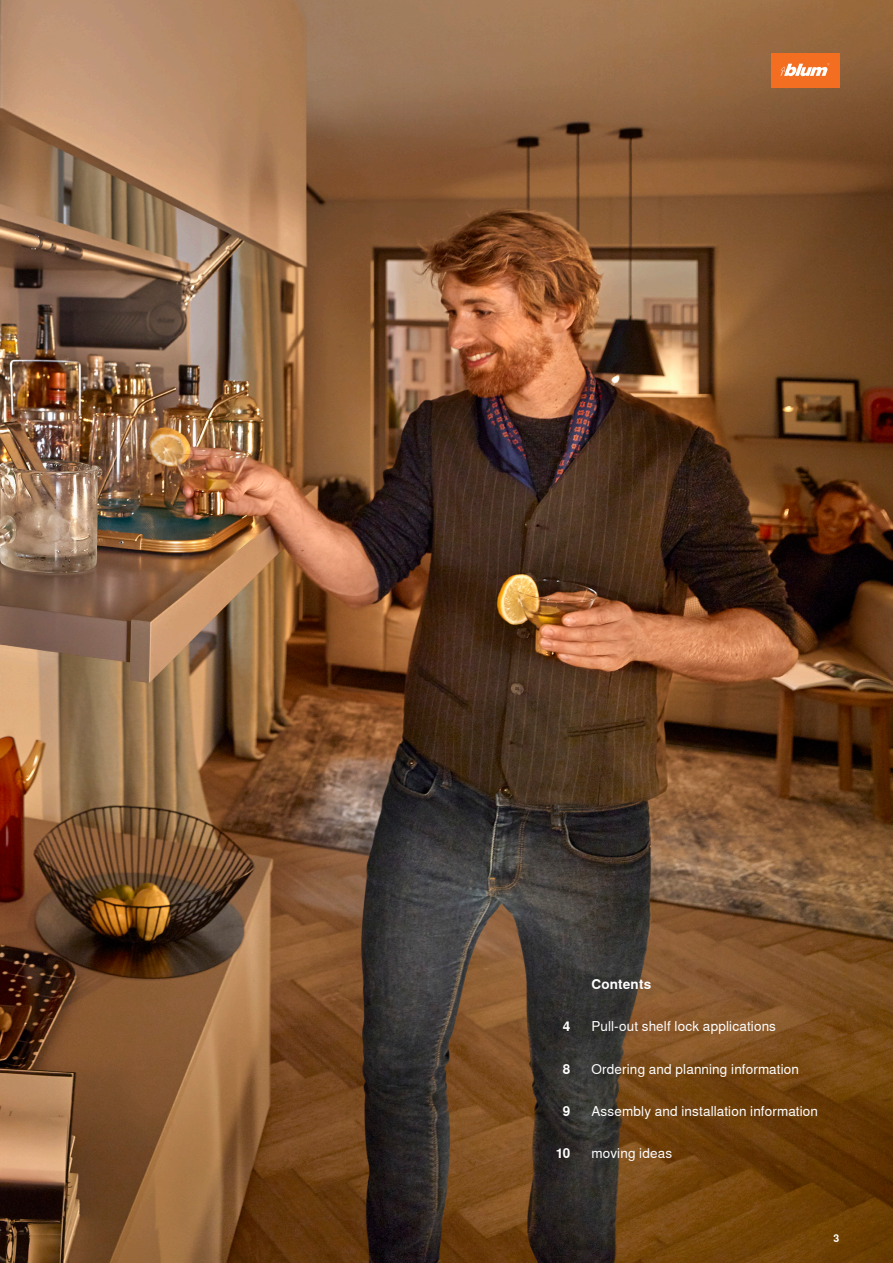
<style>
.page{position:relative;width:893px;height:1263px;background:#fff}
.page>*{position:absolute;margin:0;border:0;box-sizing:border-box;transform-origin:0 0}
._09_Content_White_Re{font:13.5px "Nimbus Sans Global";letter-spacing:.01em;color:#fff}
._09_Content_White_Bo{font:700 13.5px "Nimbus Sans Global";letter-spacing:.01em;color:#fff}
._09_Content_White_Bo-2{font:13.5px "Nimbus Sans Global";letter-spacing:.015em;color:#fff}
._07_Pagenumber_Black{font:700 10.5px "Nimbus Sans Global";color:#fff}
</style>
<div class="page">
<img style="left:0;top:0;width:893px;height:1263px">
<div style="left:771px;top:54px;width:68px;height:34px;background:#f36e21"></div>
<svg style="left:780px;top:63px;width:49px;height:13px"></svg>
<p class="_09_Content_White_Bo" style="left:563px;top:1019px;width:9px">4</p>
<p class="_09_Content_White_Bo" style="left:563px;top:1061px;width:9px">8</p>
<p class="_09_Content_White_Bo" style="left:563px;top:1103px;width:9px">9</p>
<p class="_09_Content_White_Bo" style="left:556px;top:1145px;width:16px">10</p>
<p class="_09_Content_White_Bo" style="left:591px;top:977px;width:61px">Contents</p>
<p class="_09_Content_White_Re" style="left:591px;top:1019px;width:186px">Pull-out shelf lock applications</p>
<p class="_09_Content_White_Re" style="left:591px;top:1061px;width:209px">Ordering and planning information</p>
<p class="_09_Content_White_Re" style="left:591px;top:1103px;width:228px">Assembly and installation information</p>
<p class="_09_Content_White_Bo-2" style="left:591px;top:1145px;width:82px">moving ideas</p>
<p class="_07_Pagenumber_Black" style="left:833px;top:1232px;width:7px">3</p>
</div>
